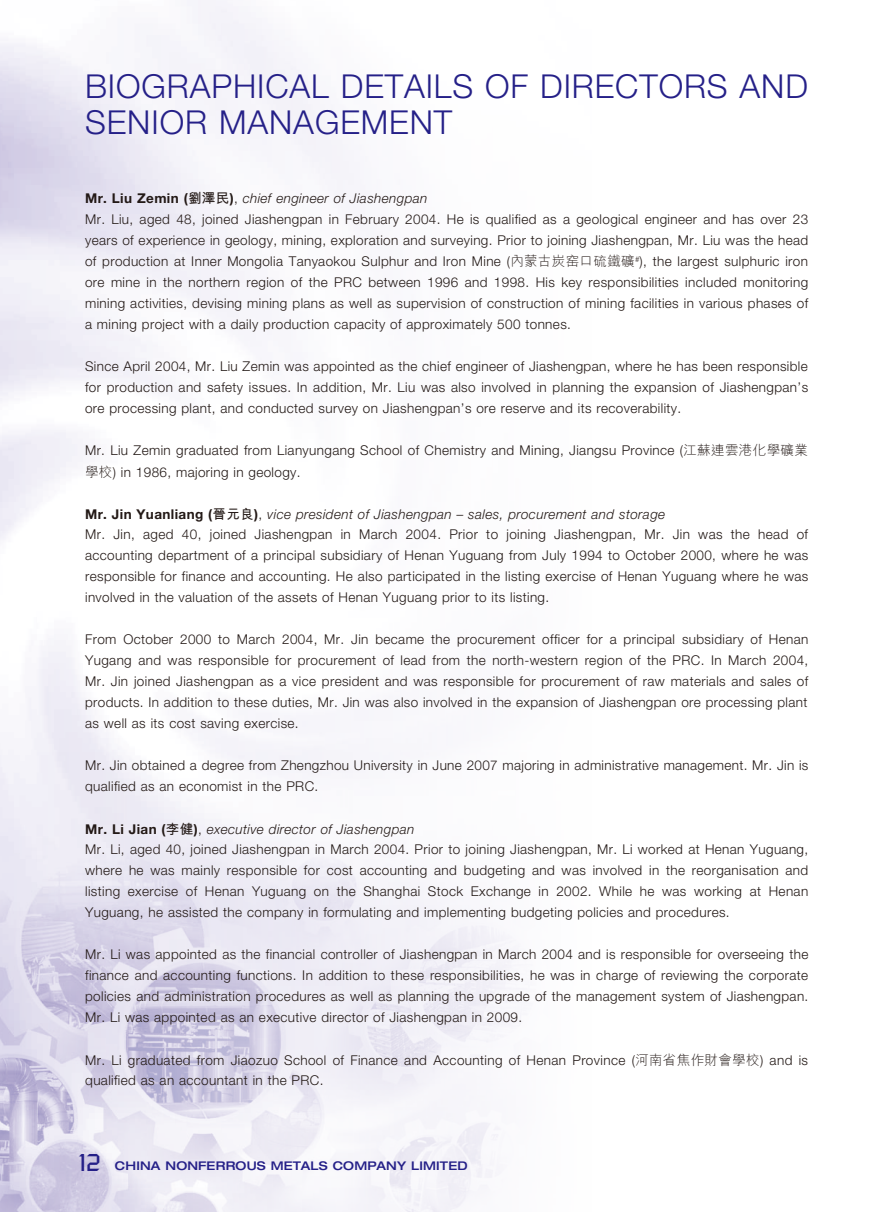
<style>
.page{position:relative;width:893px;height:1212px;background:#fff}
.page>*{position:absolute;margin:0;border:0;box-sizing:border-box;transform-origin:0 0}
.t1{font:300 33px/36px "Helvetica Neue LT Std";letter-spacing:.025em;color:#252088}
.t2{font:300 13.5px/21px "Helvetica Neue LT Std";letter-spacing:.03em;color:#231916}
.t3{font:500 expanded 12px "Helvetica Neue LT Std";letter-spacing:.015em;color:#252088}
.s1{font-weight:700}
.s2{font-family:"M Hei HK";font-weight:700}
.s3{font-style:italic}
.s4{font-family:"M Hei HK"}
.s5{font-family:"Russell Square Std";font-weight:400;font-stretch:normal;font-size:24px}
</style>
<div class="page">
<img style="left:0;top:753px;width:552px;height:459px">
<h1 class="t1" style="left:85px;top:67px;width:724px">BIOGRAPHICAL DETAILS OF DIRECTORS AND<br>SENIOR MANAGEMENT</h1>
<p class="t2" style="left:85px;top:188px;width:725px"><span class="s1">Mr. Liu Zemin (</span><span class="s2">劉澤民</span><span class="s1">)</span>, <span class="s3">chief engineer of Jiashengpan<br></span>Mr. Liu, aged 48, joined Jiashengpan in February 2004. He is qualified as a geological engineer and has over 23 years of experience in geology, mining, exploration and surveying. Prior to joining Jiashengpan, Mr. Liu was the head of production at Inner Mongolia Tanyaokou Sulphur and Iron Mine (<span class="s4">內蒙古炭窑口硫鐵礦</span><sup>#</sup>), the largest sulphuric iron</p>
<p class="t2" style="left:85px;top:271px;width:725px;text-align:justify">ore mine in the northern region of the PRC between 1996 and 1998. His key responsibilities included monitoring mining activities, devising mining plans as well as supervision of construction of mining facilities in various phases of a mining project with a daily production capacity of approximately 500 tonnes.</p>
<p class="t2" style="left:85px;top:355px;width:725px;text-align:justify">Since April 2004, Mr. Liu Zemin was appointed as the chief engineer of Jiashengpan, where he has been responsible for production and safety issues. In addition, Mr. Liu was also involved in planning the expansion of Jiashengpan’s ore processing plant, and conducted survey on Jiashengpan’s ore reserve and its recoverability.</p>
<p class="t2" style="left:85px;top:440px;width:724px">Mr. Liu Zemin graduated from Lianyungang School of Chemistry and Mining, Jiangsu Province (<span class="s4">江蘇連雲港化學礦業學校</span>) in 1986, majoring in geology.</p>
<p class="t2" style="left:85px;top:503px;width:725px"><span class="s1">Mr. Jin Yuanliang (</span><span class="s2">晉元良</span><span class="s1">)</span>, <span class="s3">vice president of Jiashengpan – sales, procurement and storage<br></span>Mr. Jin, aged 40, joined Jiashengpan in March 2004. Prior to joining Jiashengpan, Mr. Jin was the head of accounting department of a principal subsidiary of Henan Yuguang from July 1994 to October 2000, where he was responsible for finance and accounting. He also participated in the listing exercise of Henan Yuguang where he was involved in the valuation of the assets of Henan Yuguang prior to its listing.</p>
<p class="t2" style="left:85px;top:628px;width:725px;text-align:justify">From October 2000 to March 2004, Mr. Jin became the procurement officer for a principal subsidiary of Henan Yugang and was responsible for procurement of lead from the north-western region of the PRC. In March 2004, Mr. Jin joined Jiashengpan as a vice president and was responsible for procurement of raw materials and sales of products. In addition to these duties, Mr. Jin was also involved in the expansion of Jiashengpan ore processing plant as well as its cost saving exercise.</p>
<p class="t2" style="left:85px;top:754px;width:725px">Mr. Jin obtained a degree from Zhengzhou University in June 2007 majoring in administrative management. Mr. Jin is qualified as an economist in the PRC.</p>
<p class="t2" style="left:85px;top:818px;width:725px"><span class="s1">Mr. Li Jian (</span><span class="s2">李健</span><span class="s1">)</span>, <span class="s3">executive director of Jiashengpan<br></span>Mr. Li, aged 40, joined Jiashengpan in March 2004. Prior to joining Jiashengpan, Mr. Li worked at Henan Yuguang, where he was mainly responsible for cost accounting and budgeting and was involved in the reorganisation and listing exercise of Henan Yuguang on the Shanghai Stock Exchange in 2002. While he was working at Henan Yuguang, he assisted the company in formulating and implementing budgeting policies and procedures.</p>
<p class="t2" style="left:85px;top:943px;width:725px;text-align:justify">Mr. Li was appointed as the financial controller of Jiashengpan in March 2004 and is responsible for overseeing the finance and accounting functions. In addition to these responsibilities, he was in charge of reviewing the corporate policies and administration procedures as well as planning the upgrade of the management system of Jiashengpan.<br>Mr. Li was appointed as an executive director of Jiashengpan in 2009.</p>
<p class="t2" style="left:85px;top:1049px;width:724px;line-height:20.1px">Mr. Li graduated from Jiaozuo School of Finance and Accounting of Henan Province (<span class="s4">河南省焦作財會學校</span>) and is qualified as an accountant in the PRC.</p>
<p class="t3" style="left:79px;top:1158px;width:390px"><span class="s5">12</span> CHINA NONFERROUS METALS COMPANY LIMITED</p>
</div>
